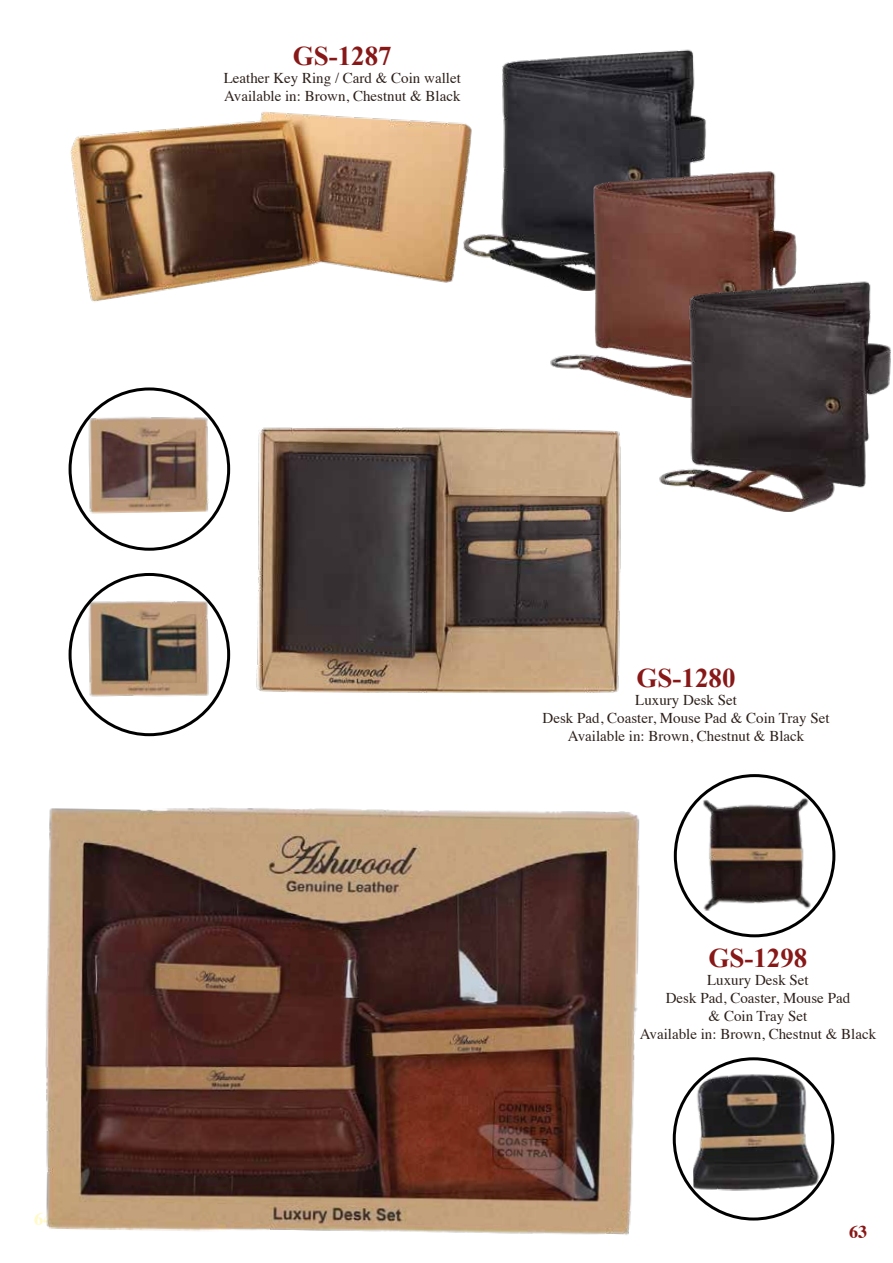
<style>
.page{position:relative;width:893px;height:1263px;background:#fff}
.page>*{position:absolute;margin:0;border:0;box-sizing:border-box;transform-origin:0 0}
.t1{font:700 27px "Times New Roman";color:#881817}
.t2{font:700 18px "Times";color:#fffac6}
.t3{font:700 18px "Times";color:#881817}
.t4{font:15px/18px "Times";color:#2d201a;text-align:center}
</style>
<div class="page">
<img style="left:70px;top:111px;width:388px;height:191px">
<img style="left:45px;top:807px;width:595px;height:428px">
<img style="left:458px;top:49px;width:248px;height:229px">
<img style="left:545px;top:130px;width:252px;height:261px">
<img style="left:655px;top:259px;width:236px;height:252px">
<img style="left:238px;top:300px;width:402px;height:393px">
<img style="left:697px;top:783px;width:119px;height:128px">
<div style="left:674px;top:774px;width:161px;height:163px;border:3px solid #000;border-radius:50%"></div>
<img style="left:691px;top:1059px;width:135px;height:132px">
<div style="left:673px;top:1057px;width:161px;height:163px;border:3px solid #000;border-radius:50%"></div>
<img style="left:82px;top:391px;width:134px;height:123px">
<div style="left:69px;top:387px;width:161px;height:164px;border:3px solid #000;border-radius:50%"></div>
<img style="left:82px;top:575px;width:134px;height:124px">
<div style="left:69px;top:573px;width:161px;height:163px;border:3px solid #000;border-radius:50%"></div>
<h1 class="t1" style="left:293px;top:36px;width:101px">GS-1287</h1>
<p class="t4" style="left:224px;top:67px;width:239px;text-align:left">Leather Key Ring / Card &amp; Coin wallet<br>Available in: Brown, Chestnut &amp; Black</p>
<p class="t2" style="left:34px;top:1201px;width:19px">64</p>
<h1 class="t1" style="left:637px;top:659px;width:101px">GS-1280</h1>
<p class="t4" style="left:543px;top:690px;width:288px">Luxury Desk Set<br>Desk Pad, Coaster, Mouse Pad &amp; Coin Tray Set<br>Available in: Brown, Chestnut &amp; Black</p>
<h1 class="t1" style="left:708px;top:938px;width:101px">GS-1298</h1>
<p class="t4" style="left:640px;top:969px;width:238px">Luxury Desk Set<br>Desk Pad, Coaster, Mouse Pad<br>&amp; Coin Tray Set<br>Available in: Brown, Chestnut &amp; Black</p>
<p class="t3" style="left:849px;top:1214px;width:19px">63</p>
</div>
